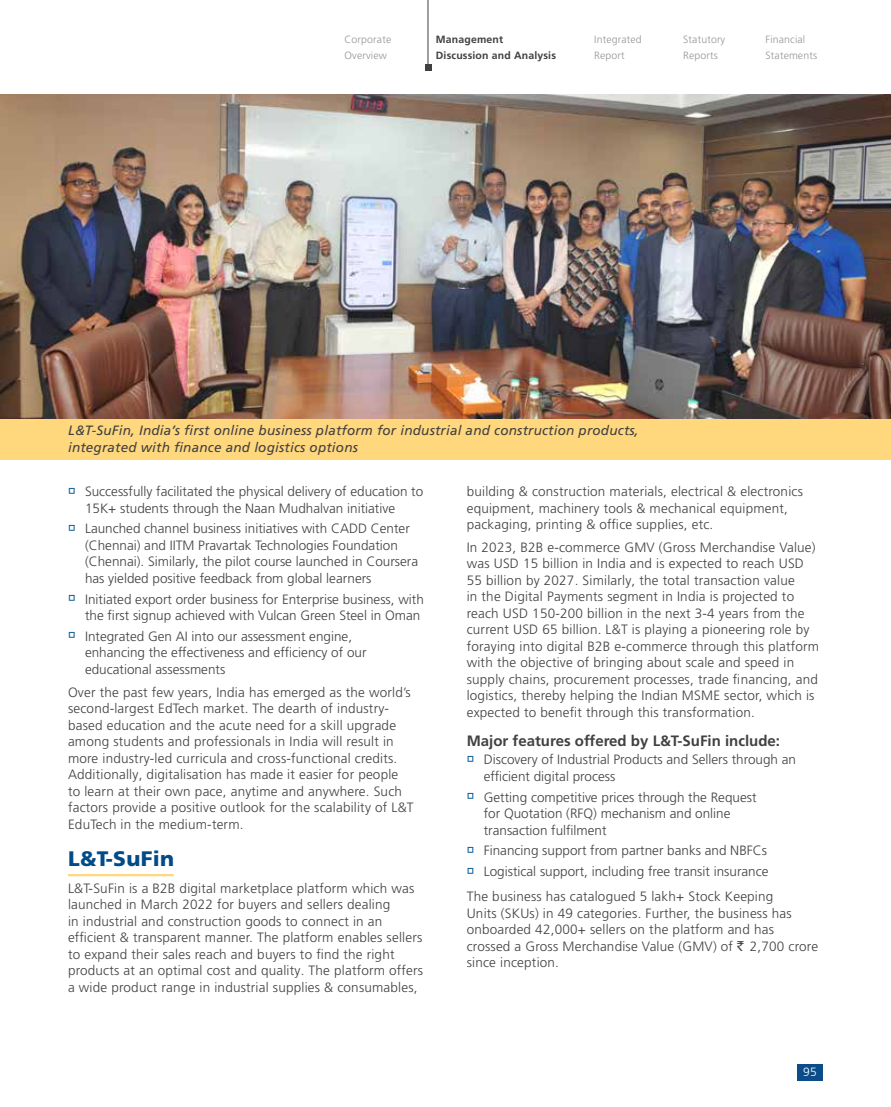
<style>
.page{position:relative;width:891px;height:1107px;background:#fff}
.page>*{position:absolute;margin:0;border:0;box-sizing:border-box;transform-origin:0 0}
.t1{font:900 21px "Frutiger LT Pro";letter-spacing:.015em;color:#004b88}
.t2{font:700 15px "Frutiger LT Pro";color:#414042}
.t3{font:300 13.5px/16.5px "Frutiger LT Pro";letter-spacing:.015em;color:#414042}
.t4{font:italic 13.5px/16.5px "Frutiger LT Pro";letter-spacing:.015em;color:#414042}
.t5{font:300 12px "Frutiger LT Pro";color:#fff}
.t6{font:300 10.5px/16.5px "Frutiger LT Pro";letter-spacing:.015em;color:#939598}
.t7{font:700 10.5px/16.5px "Frutiger LT Pro";letter-spacing:.015em;color:#414042}
.s1{color:#005691}
</style>
<div class="page">
<div style="left:0;top:419px;width:891px;height:41px;background:#ffd77d"></div>
<hr style="left:428px;top:0;width:1px;height:64px;background:#414042">
<svg style="left:425px;top:64px;width:6px;height:6px"></svg>
<div style="left:797px;top:1064px;width:26px;height:16px;background:#0c4d89"></div>
<hr style="left:68px;top:874px;width:106px;height:2px;background:#ffd77d">
<img style="left:0;top:94px;width:891px;height:325px">
<p class="t7" style="left:436px;top:31px;width:122px">Management<br>Discussion and Analysis</p>
<p class="t6" style="left:766px;top:31px;width:53px">Financial<br>Statements</p>
<p class="t6" style="left:594px;top:31px;width:49px">Integrated<br>Report</p>
<p class="t6" style="left:344px;top:31px;width:48px">Corporate<br>Overview</p>
<p class="t6" style="left:683px;top:31px;width:44px">Statutory<br>Reports</p>
<p class="t4" style="left:68px;top:423px;width:572px">L&amp;T-SuFin, India’s first online business platform for industrial and construction products, integrated with finance and logistics options</p>
<p class="t3" style="left:85px;top:483px;width:340px;text-indent:-17px"><span class="s1">→</span> Successfully facilitated the physical delivery of education to<br>15K+ students through the Naan Mudhalvan initiative</p>
<p class="t3" style="left:85px;top:521px;width:335px;text-indent:-17px"><span class="s1">→</span> Launched channel business initiatives with CADD Center (Chennai) and IITM Pravartak Technologies Foundation (Chennai). Similarly, the pilot course launched in Coursera has yielded positive feedback from global learners</p>
<p class="t3" style="left:68px;top:591px;width:357px;text-align:right"><span class="s1">→</span> Initiated export order business for Enterprise business, with the first signup achieved with Vulcan Green Steel in Oman</p>
<p class="t3" style="left:85px;top:628px;width:283px;text-indent:-17px"><span class="s1">→</span> Integrated Gen AI into our assessment engine, enhancing the effectiveness and efficiency of our educational assessments</p>
<p class="t3" style="left:68px;top:684px;width:347px">Over the past few years, India has emerged as the world’s second-largest EdTech market. The dearth of industry&shy;based education and the acute need for a skill upgrade among students and professionals in India will result in more industry-led curricula and cross-functional credits.<br>Additionally, digitalisation has made it easier for people to learn at their own pace, anytime and anywhere. Such factors provide a positive outlook for the scalability of L&amp;T EduTech in the medium-term.</p>
<h1 class="t1" style="left:68px;top:845px;width:108px">L&amp;T-SuFin</h1>
<p class="t3" style="left:68px;top:880px;width:356px">L&amp;T-SuFin is a B2B digital marketplace platform which was launched in March 2022 for buyers and sellers dealing<br>in industrial and construction goods to connect in an efficient &amp; transparent manner. The platform enables sellers to expand their sales reach and buyers to find the right products at an optimal cost and quality. The platform offers a wide product range in industrial supplies &amp; consumables,</p>
<p class="t3" style="left:467px;top:483px;width:338px">building &amp; construction materials, electrical &amp; electronics equipment, machinery tools &amp; mechanical equipment, packaging, printing &amp; office supplies, etc.</p>
<p class="t3" style="left:467px;top:539px;width:354px">In 2023, B2B e-commerce GMV (Gross Merchandise Value) was USD 15 billion in India and is expected to reach USD 55 billion by 2027. Similarly, the total transaction value<br>in the Digital Payments segment in India is projected to reach USD 150-200 billion in the next 3-4 years from the current USD 65 billion. L&amp;T is playing a pioneering role by foraying into digital B2B e-commerce through this platform with the objective of bringing about scale and speed in supply chains, procurement processes, trade financing, and logistics, thereby helping the Indian MSME sector, which is expected to benefit through this transformation.</p>
<p class="t2" style="left:467px;top:732px;width:315px">Major features offered by L&amp;T-SuFin include:</p>
<p class="t3" style="left:484px;top:751px;width:314px;text-indent:-17px"><span class="s1">→</span> Discovery of Industrial Products and Sellers through an efficient digital process</p>
<p class="t3" style="left:484px;top:789px;width:274px;text-indent:-17px"><span class="s1">→</span> Getting competitive prices through the Request for Quotation (RFQ) mechanism and online transaction fulfilment</p>
<p class="t3" style="left:467px;top:842px;width:302px"><span class="s1">→</span> Financing support from partner banks and NBFCs</p>
<p class="t3" style="left:467px;top:859px;width:308px;line-height:25px"><span class="s1">→</span> Logistical support, including free transit insurance<br>The business has catalogued 5 lakh+ Stock Keeping</p>
<p class="t3" style="left:467px;top:905px;width:353px">Units (SKUs) in 49 categories. Further, the business has onboarded 42,000+ sellers on the platform and has crossed a Gross Merchandise Value (GMV) of 2,700 crore since inception.</p>
<p class="t5" style="left:803px;top:1065px;width:15px">95</p>
</div>
